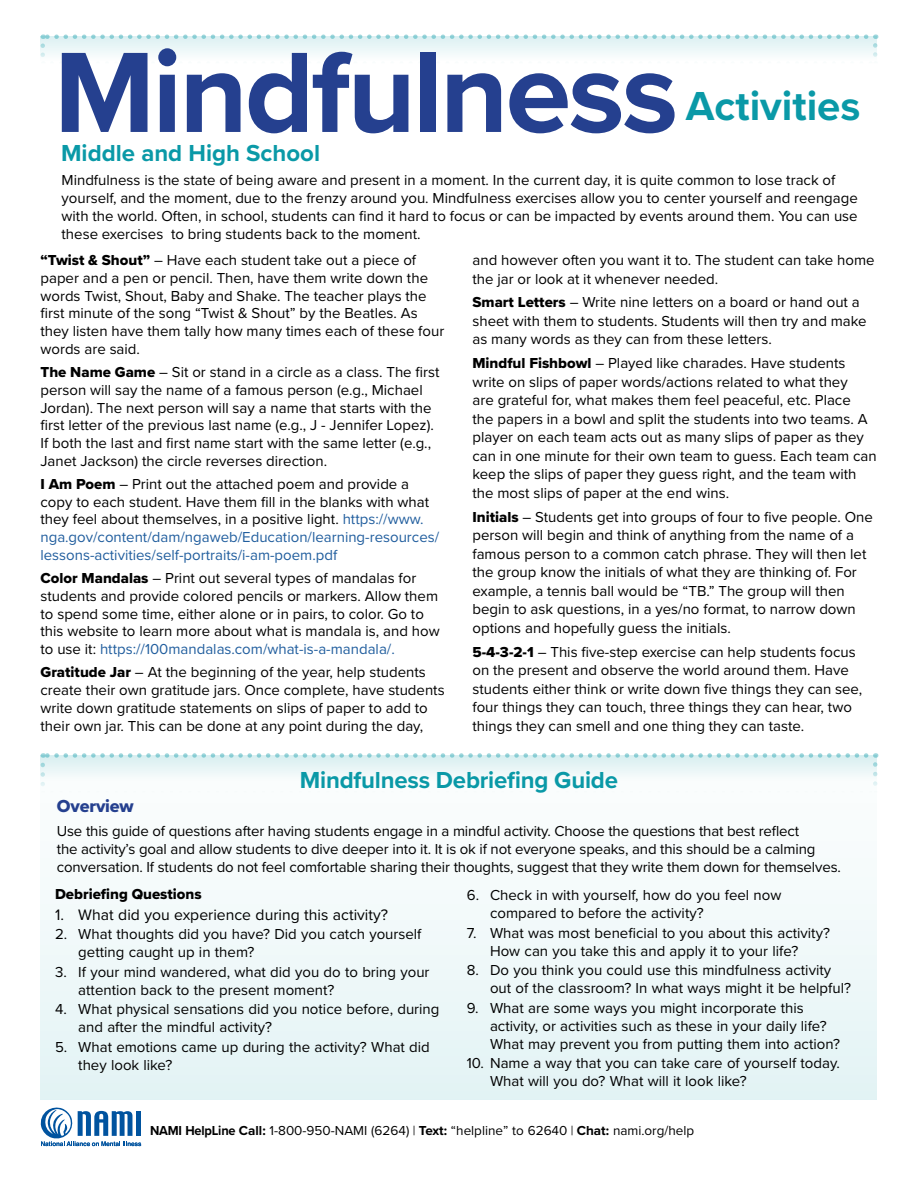
<style>
.page{position:relative;width:918px;height:1188px;background:#fff}
.page>*{position:absolute;margin:0;border:0;box-sizing:border-box;transform-origin:0 0}
.t1{font:700 118.5px "Proxima Nova";letter-spacing:-.025em;color:#25408f}
.t2{font:700 42px "Proxima Nova";color:#0a99a7}
.t3{font:700 24px "Proxima Nova";letter-spacing:-.01em;color:#0a99a7}
.t4{font:18px "Proxima Nova Extrabld";letter-spacing:-.01em;color:#25408f}
.t5{font:15.75px "Proxima Nova";color:#000}
.t6{font:15px/17.7px "Proxima Nova";color:#000}
.t7{font:15px "Proxima Nova Extrabld";color:#000}
.t8{font:13.5px "Proxima Nova";color:#000}
.s1{font-family:"Proxima Nova Extrabld"}
.s2{color:#215e9e}
.s3{font-weight:700}
</style>
<div class="page">
<svg style="left:41px;top:1108px;width:100px;height:38px"></svg>
<svg style="left:43px;top:34px;width:823px;height:2px"></svg>
<svg style="left:40px;top:36px;width:838px;height:21px;fill:#e9f6f7"></svg>
<div style="left:40px;top:756px;width:838px;height:343px;background:linear-gradient(to right,#f0f8f9,#f0f8f9)"></div>
<div style="left:40px;top:755px;width:838px;height:26px;background:linear-gradient(to bottom,#d0ebee,#fbfdfd)"></div>
<svg style="left:40px;top:765px;width:5px;height:30px"></svg>
<svg style="left:52px;top:791px;width:824px;height:4px"></svg>
<svg style="left:873px;top:753px;width:5px;height:31px"></svg>
<svg style="left:43px;top:753px;width:823px;height:5px"></svg>
<h1 class="t1" style="left:54px;top:4px;width:626px">Mindfulness</h1>
<h3 class="t3" style="left:61px;top:135px;width:260px">Middle and High School</h3>
<h2 class="t2" style="left:686px;top:75px;width:176px">Activities</h2>
<p class="t6" style="left:62px;top:170px;width:798px">Mindfulness is the state of being aware and present in a moment. In the current day, it is quite common to lose track of yourself, and the moment, due to the frenzy around you. Mindfulness exercises allow you to center yourself and reengage with the world. Often, in school, students can find it hard to focus or can be impacted by events around them. You can use these exercises to bring students back to the moment.</p>
<p class="t6" style="left:472px;top:250px;width:404px;line-height:18.5px">and however often you want it to. The student can take home the jar or look at it whenever needed.</p>
<p class="t6" style="left:472px;top:293px;width:396px;line-height:18.5px"><span class="s1">Smart Letters</span> – Write nine letters on a board or hand out a sheet with them to students. Students will then try and make as many words as they can from these letters.</p>
<p class="t6" style="left:472px;top:353px;width:406px;line-height:18.5px"><span class="s1">Mindful Fishbowl</span> – Played like charades. Have students write on slips of paper words/actions related to what they<br>are grateful for, what makes them feel peaceful, etc. Place<br>the papers in a bowl and split the students into two teams. A player on each team acts out as many slips of paper as they can in one minute for their own team to guess. Each team can keep the slips of paper they guess right, and the team with the most slips of paper at the end wins.</p>
<p class="t6" style="left:472px;top:507px;width:402px;line-height:18.5px"><span class="s1">Initials</span> – Students get into groups of four to five people. One person will begin and think of anything from the name of a famous person to a common catch phrase. They will then let the group know the initials of what they are thinking of. For example, a tennis ball would be “TB.” The group will then begin to ask questions, in a yes/no format, to narrow down options and hopefully guess the initials.</p>
<p class="t6" style="left:472px;top:642px;width:391px;line-height:18.5px"><span class="s1">5-4-3-2-1</span> – This five-step exercise can help students focus on the present and observe the world around them. Have students either think or write down five things they can see, four things they can touch, three things they can hear, two things they can smell and one thing they can taste.</p>
<p class="t6" style="left:40px;top:251px;width:405px"><span class="s1">“Twist &amp; Shout”</span> – Have each student take out a piece of paper and a pen or pencil. Then, have them write down the words Twist, Shout, Baby and Shake. The teacher plays the first minute of the song “Twist &amp; Shout” by the Beatles. As they listen have them tally how many times each of these four words are said.</p>
<p class="t6" style="left:40px;top:363px;width:401px"><span class="s1">The Name Game</span> – Sit or stand in a circle as a class. The first person will say the name of a famous person (e.g., Michael Jordan). The next person will say a name that starts with the first letter of the previous last name (e.g., J - Jennifer Lopez).<br>If both the last and first name start with the same letter (e.g., Janet Jackson) the circle reverses direction.</p>
<p class="t6" style="left:40px;top:474px;width:400px"><span class="s1">I Am Poem</span> – Print out the attached poem and provide a copy to each student. Have them fill in the blanks with what they feel about themselves, in a positive light. <span class="s2">https://www. nga.gov/content/dam/ngaweb/Education/learning-resources/ lessons-activities/self-portraits/i-am-poem.pdf</span></p>
<p class="t6" style="left:40px;top:569px;width:401px"><span class="s1">Color Mandalas</span> – Print out several types of mandalas for students and provide colored pencils or markers. Allow them to spend some time, either alone or in pairs, to color. Go to this website to learn more about what is mandala is, and how to use it: <span class="s2">https://100mandalas.com/what-is-a-mandala/.</span></p>
<p class="t6" style="left:40px;top:663px;width:406px"><span class="s1">Gratitude Jar</span> – At the beginning of the year, help students create their own gratitude jars. Once complete, have students write down gratitude statements on slips of paper to add to their own jar. This can be done at any point during the day,</p>
<h3 class="t3" style="left:300px;top:762px;width:320px">Mindfulness Debriefing Guide</h3>
<p class="t4" style="left:57px;top:792px;width:78px">Overview</p>
<p class="t6" style="left:57px;top:821px;width:786px">Use this guide of questions after having students engage in a mindful activity. Choose the questions that best reflect<br>the activity’s goal and allow students to dive deeper into it. It is ok if not everyone speaks, and this should be a calming conversation. If students do not feel comfortable sharing their thoughts, suggest that they write them down for themselves.</p>
<p class="t7" style="left:55px;top:883px;width:148px">Debriefing Questions</p>
<p class="t5" style="left:55px;top:903px;width:335px">1. What did you experience during this activity?</p>
<p class="t6" style="left:78px;top:924px;width:345px;text-indent:-23px">2. What thoughts did you have? Did you catch yourself getting caught up in them?</p>
<p class="t6" style="left:78px;top:962px;width:353px;text-indent:-23px">3. If your mind wandered, what did you do to bring your attention back to the present moment?</p>
<p class="t6" style="left:78px;top:999px;width:363px;text-indent:-23px">4. What physical sensations did you notice before, during and after the mindful activity?</p>
<p class="t6" style="left:78px;top:1037px;width:353px;text-indent:-23px">5. What emotions came up during the activity? What did they look like?</p>
<p class="t6" style="left:490px;top:885px;width:293px;text-indent:-23px">6. Check in with yourself, how do you feel now compared to before the activity?</p>
<p class="t6" style="left:467px;top:923px;width:365px;text-align:center">7. What was most beneficial to you about this activity?<br>How can you take this and apply it to your life?</p>
<p class="t6" style="left:490px;top:960px;width:362px;text-indent:-23px">8. Do you think you could use this mindfulness activity out of the classroom? In what ways might it be helpful?</p>
<p class="t6" style="left:490px;top:998px;width:352px;text-indent:-23px">9. What are some ways you might incorporate this activity, or activities such as these in your daily life?<br>What may prevent you from putting them into action?</p>
<p class="t6" style="left:490px;top:1053px;width:351px;text-indent:-23px">10. Name a way that you can take care of yourself today.<br>What will you do? What will it look like?</p>
<p class="t8" style="left:150px;top:1120px;width:546px"><span class="s3">NAMI HelpLine Call:</span> 1-800-950-NAMI (6264) | <span class="s3">Text:</span> “helpline” to 62640 | <span class="s3">Chat:</span> nami.org/help</p>
</div>
